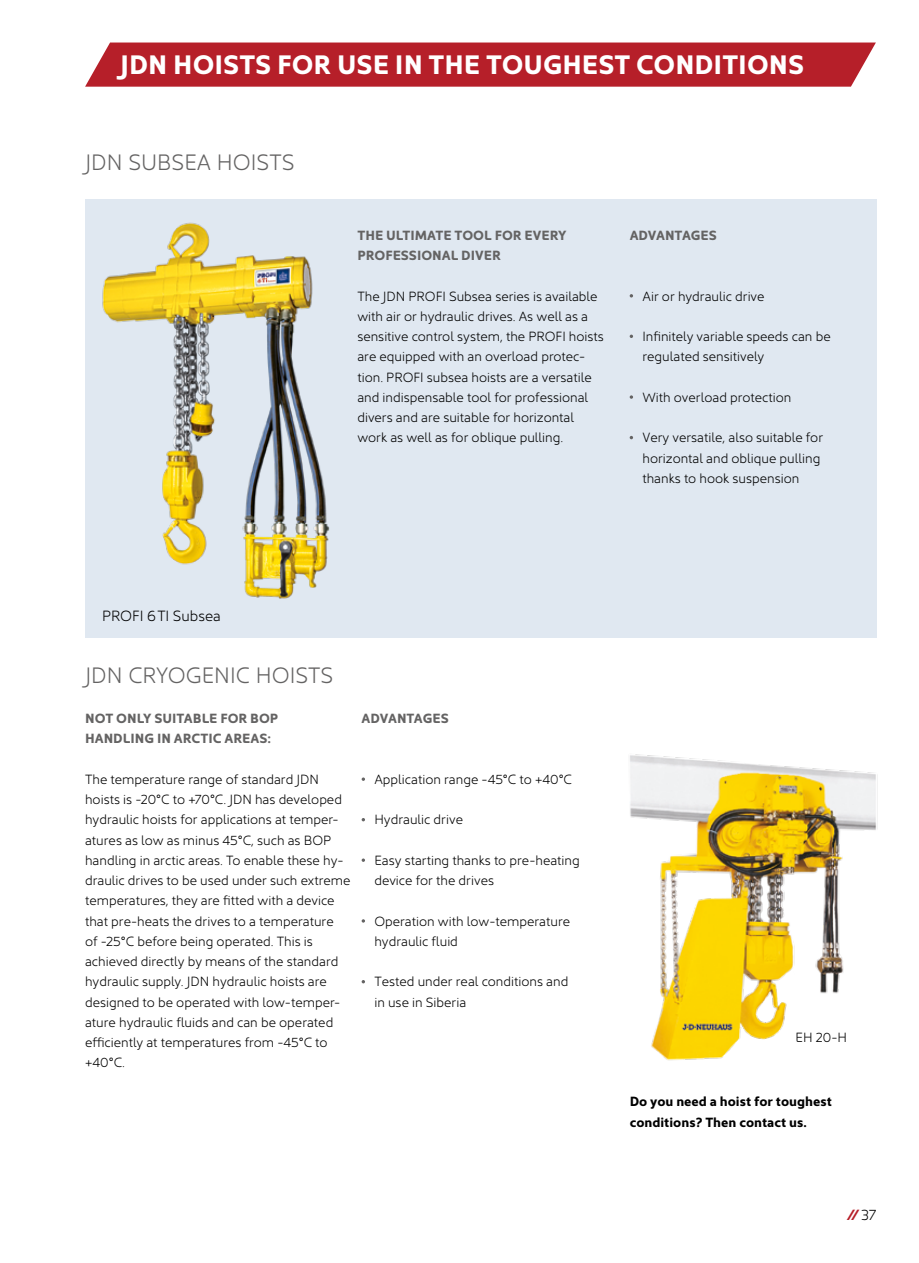
<style>
.page{position:relative;width:919px;height:1263px;background:#fff}
.page>*{position:absolute;margin:0;border:0;box-sizing:border-box;transform-origin:0 0}
.t1{font:700 27px "Kyrial Sans Pro";color:#fff}
.t2{font:300 22.5px "Kyrial Sans Pro";color:#646363}
.t3{font:300 15px "Kyrial Sans Pro";color:#000}
.t4{font:italic 900 15px "Kyrial Sans Pro";color:#b61f29}
.t5{font:300 13.5px/20.2px "Kyrial Sans Pro";color:#000}
.t6{font:700 13.5px/20.2px "Kyrial Sans Pro";color:#646363}
.t7{font:700 13.5px/20.2px "Kyrial Sans Pro";color:#000}
.s1{font-weight:300;font-style:normal;color:#000}
</style>
<div class="page">
<img style="left:630px;top:754px;width:248px;height:307px">
<div style="left:85px;top:200px;width:791px;height:438px;background:#e0e8f1"></div>
<div style="left:85px;top:43px;width:790px;height:44px;background:#b61f29"></div>
<svg style="left:629px;top:395px;width:4px;height:4px"></svg>
<svg style="left:361px;top:777px;width:4px;height:4px"></svg>
<svg style="left:361px;top:858px;width:4px;height:4px"></svg>
<svg style="left:361px;top:919px;width:4px;height:4px"></svg>
<img style="left:85px;top:199px;width:273px;height:400px">
<h1 class="t1" style="left:120px;top:45px;width:685px">JDN HOISTS FOR USE IN THE TOUGHEST CONDITIONS</h1>
<h2 class="t2" style="left:85px;top:145px;width:211px">JDN SUBSEA HOISTS</h2>
<p class="t6" style="left:357px;top:224px;width:211px">THE ULTIMATE TOOL FOR EVERY<br>PROFESSIONAL DIVER</p>
<p class="t5" style="left:357px;top:284px;width:248px">The JDN PROFI Subsea series is available with air or hydraulic drives. As well as a sensitive control system, the PROFI hoists are equipped with an overload protec&shy;tion. PROFI subsea hoists are a versatile and indispensable tool for professional divers and are suitable for horizontal work as well as for oblique pulling.</p>
<p class="t6" style="left:629px;top:224px;width:89px">ADVANTAGES</p>
<p class="t5" style="left:642px;top:284px;width:124px">Air or hydraulic drive</p>
<p class="t5" style="left:642px;top:325px;width:190px">Infinitely variable speeds can be regulated sensitively</p>
<p class="t5" style="left:642px;top:386px;width:150px">With overload protection</p>
<p class="t5" style="left:642px;top:426px;width:182px">Very versatile, also suitable for horizontal and oblique pulling thanks to hook suspension</p>
<p class="t3" style="left:102px;top:604px;width:120px">PROFI 6TI Subsea</p>
<h2 class="t2" style="left:85px;top:658px;width:250px">JDN CRYOGENIC HOISTS</h2>
<p class="t6" style="left:85px;top:707px;width:195px">NOT ONLY SUITABLE FOR BOP<br>HANDLING IN ARCTIC AREAS:</p>
<p class="t5" style="left:85px;top:768px;width:267px">The temperature range of standard JDN hoists is -20°C to +70°C. JDN has developed hydraulic hoists for applications at temper&shy;atures as low as minus 45°C, such as BOP handling in arctic areas. To enable these hy&shy;draulic drives to be used under such extreme temperatures, they are fitted with a device that pre-heats the drives to a temperature<br>of -25°C before being operated. This is achieved directly by means of the standard hydraulic supply. JDN hydraulic hoists are designed to be operated with low-temper&shy;ature hydraulic fluids and can be operated efficiently at temperatures from -45°C to +40°C.</p>
<p class="t6" style="left:361px;top:707px;width:89px">ADVANTAGES</p>
<p class="t5" style="left:374px;top:768px;width:199px">Application range -45°C to +40°C</p>
<p class="t5" style="left:374px;top:808px;width:90px">Hydraulic drive</p>
<p class="t5" style="left:374px;top:849px;width:207px">Easy starting thanks to pre-heating device for the drives</p>
<p class="t5" style="left:374px;top:909px;width:197px">Operation with low-temperature hydraulic fluid</p>
<p class="t5" style="left:374px;top:970px;width:195px">Tested under real conditions and in use in Siberia</p>
<p class="t5" style="left:795px;top:1026px;width:53px">EH 20-H</p>
<p class="t7" style="left:629px;top:1090px;width:204px">Do you need a hoist for toughest conditions? Then contact us.</p>
<p class="t4" style="left:846px;top:1203px;width:31px">//<span class="s1">37</span></p>
</div>
